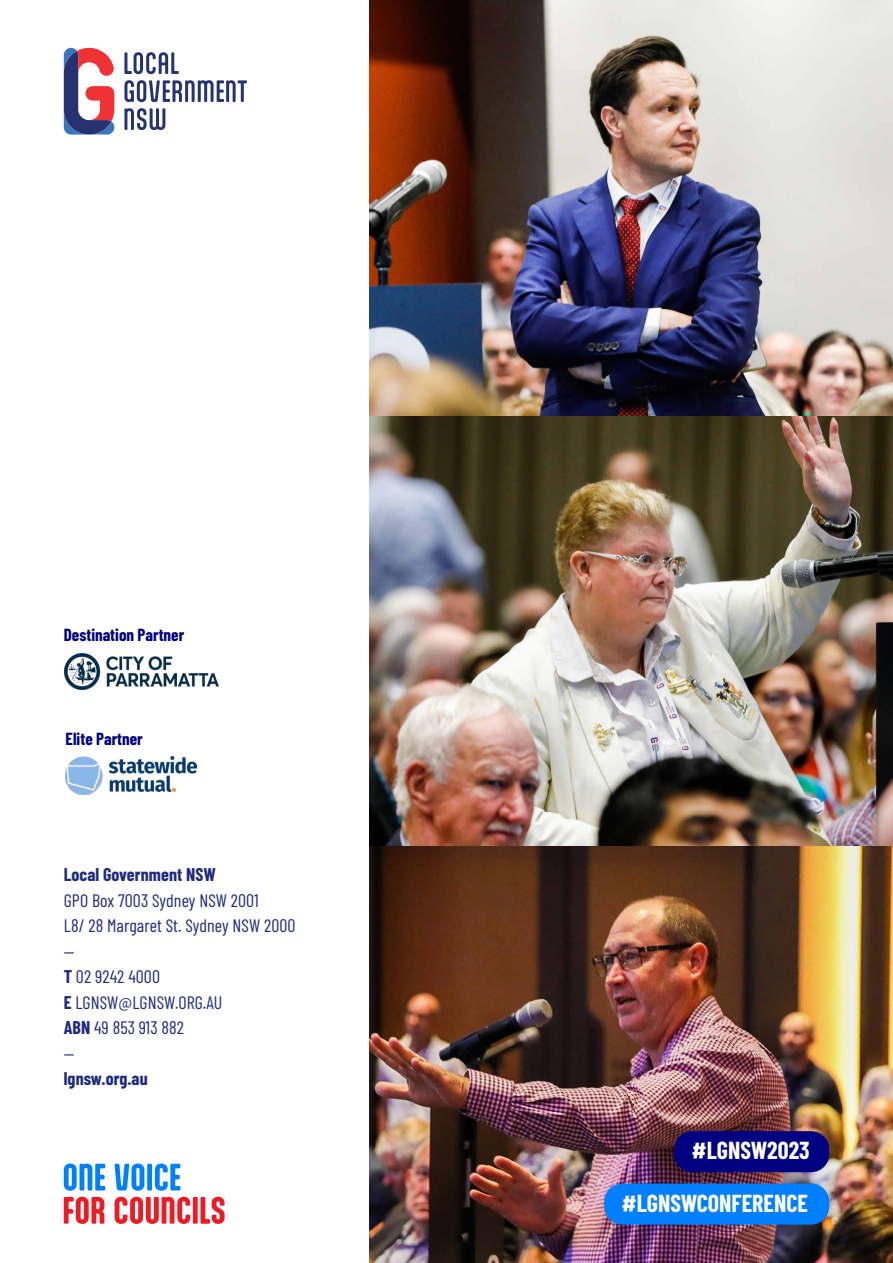
<style>
.page{position:relative;width:893px;height:1263px;background:#fff}
.page>*{position:absolute;margin:0;border:0;box-sizing:border-box;transform-origin:0 0}
.t1{font:700 24px/52.3px "Barlow Condensed";color:#fff;text-align:right}
.t2{font:18px/25.5px "Barlow Condensed";letter-spacing:.005em;color:#212b7e}
.t3{font:700 18px "Barlow Condensed";letter-spacing:.005em;color:#212b7e}
.t4{font:700 17.1px "Barlow Condensed";color:#000080}
.s1{font-weight:700}
</style>
<div class="page">
<img style="left:370px;top:0;width:523px;height:1263px">
<svg style="left:64px;top:48px;width:51px;height:87px"></svg>
<svg style="left:124px;top:52px;width:55px;height:22px"></svg>
<svg style="left:124px;top:80px;width:123px;height:22px"></svg>
<svg style="left:124px;top:108px;width:41px;height:22px"></svg>
<svg style="left:64px;top:1163px;width:41px;height:28px"></svg>
<svg style="left:115px;top:1163px;width:29px;height:28px"></svg>
<div style="left:147px;top:1164px;width:5px;height:26px;background:#0080ff"></div>
<svg style="left:155px;top:1163px;width:25px;height:28px"></svg>
<svg style="left:64px;top:1197px;width:40px;height:27px"></svg>
<svg style="left:115px;top:1197px;width:75px;height:27px"></svg>
<div style="left:193px;top:1197px;width:5px;height:27px;background:#ed1c24"></div>
<svg style="left:200px;top:1197px;width:25px;height:27px"></svg>
<img style="left:64px;top:653px;width:155px;height:37px">
<img style="left:66px;top:757px;width:130px;height:37px">
<div style="left:674px;top:1131px;width:155px;height:41px;background:#000080;border-radius:18px"></div>
<div style="left:604px;top:1183px;width:225px;height:41px;background:#0080ff;border-radius:18px"></div>
<p class="t4" style="left:64px;top:622px;width:122px">Destination Partner</p>
<p class="t4" style="left:66px;top:726px;width:79px">Elite Partner</p>
<p class="t3" style="left:64px;top:862px;width:154px">Local Government NSW</p>
<p class="t2" style="left:64px;top:886px;width:233px">GPO Box 7003 Sydney NSW 2001<br>L8/ 28 Margaret St. Sydney NSW 2000 —<br><span class="s1">T</span> 02 9242 4000<br><span class="s1">E</span> LGNSW@LGNSW.ORG.AU<br><span class="s1">ABN</span> 49 853 913 882<br>—</p>
<p class="t3" style="left:64px;top:1066px;width:85px">lgnsw.org.au</p>
<h1 class="t1" style="left:622px;top:1123px;width:189px">#LGNSW2023 #LGNSWCONFERENCE</h1>
</div>
